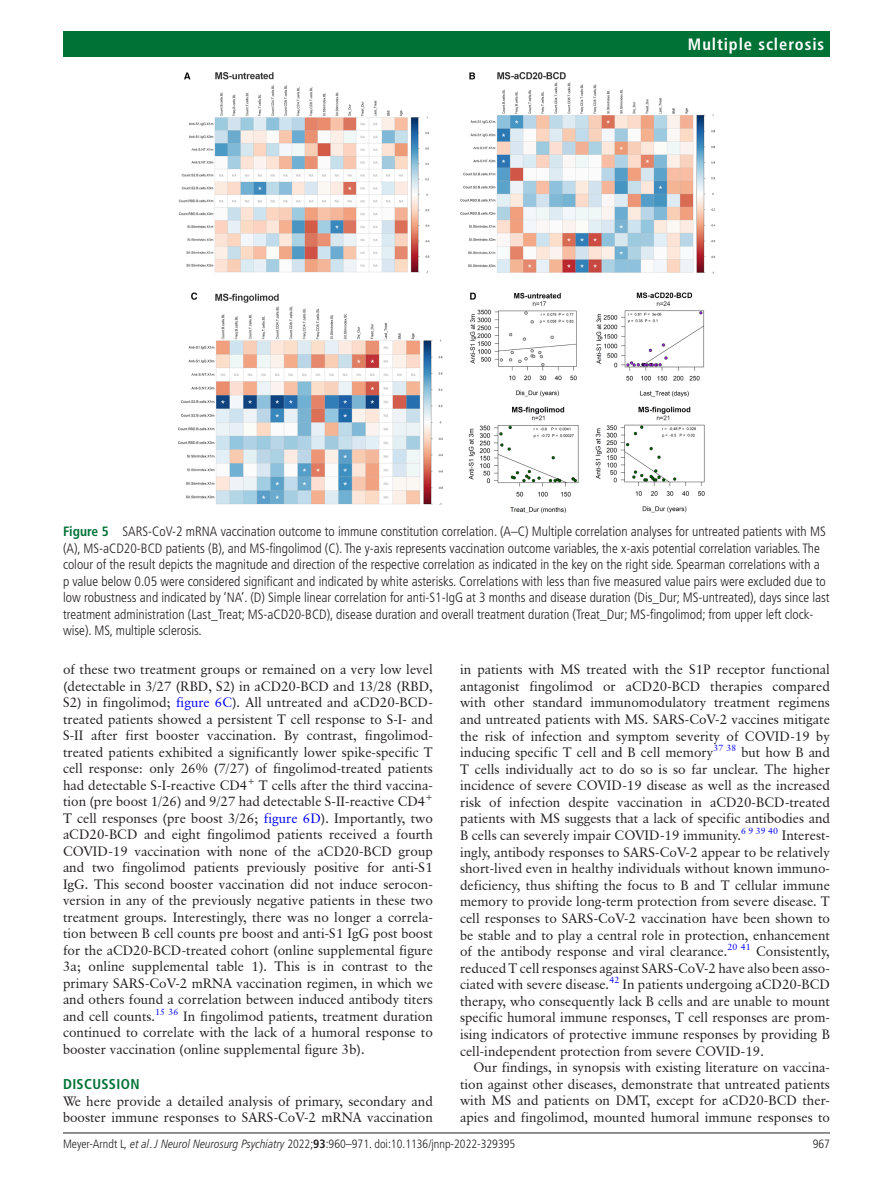
<style>
.page{position:relative;width:893px;height:1191px;background:#fff}
.page>*{position:absolute;margin:0;border:0;box-sizing:border-box;transform-origin:0 0}
.t1{font:700 condensed 16.5px "Frutiger LT Pro";letter-spacing:.055em;color:#fff}
.t2{font:700 condensed 14.25px "Frutiger LT Pro";letter-spacing:.025em;color:#007236}
.t3{font:13.5px/16.6px "Classical Garamond BT";color:#231f20;text-align:justify}
.t4{font:300 condensed 13.5px/16.5px "Frutiger LT Pro";color:#231f20}
.t5{font:300 condensed 12px "Frutiger LT Pro";color:#231f20}
.t6{font:9px "Classical Garamond BT";color:#00f}
.s1{font-weight:700;color:#007236}
.s2{color:#00f}
.s3{font-style:italic}
.s4{font-weight:700}
</style>
<div class="page">
<hr style="left:63px;top:1132px;width:767px;height:1px;background:#231f20">
<div style="left:63px;top:31px;width:767px;height:25px;background:#007236"></div>
<img style="left:178px;top:72px;width:537px;height:440px">
<p class="t1" style="left:688px;top:34px;width:138px">Multiple sclerosis</p>
<p class="t4" style="left:63px;top:523px;width:768px"><span class="s1">Figure 5</span> SARS-CoV-2 mRNA vaccination outcome to immune constitution correlation. (A–C) Multiple correlation analyses for untreated patients with MS (A), MS-aCD20-BCD patients (B), and MS-fingolimod (C). The y-axis represents vaccination outcome variables, the x-axis potential correlation variables. The colour of the result depicts the magnitude and direction of the respective correlation as indicated in the key on the right side. Spearman correlations with a<br>p value below 0.05 were considered significant and indicated by white asterisks. Correlations with less than five measured value pairs were excluded due to low robustness and indicated by ‘NA’. (D) Simple linear correlation for anti-S1-IgG at 3 months and disease duration (Dis_Dur; MS-untreated), days since last treatment administration (Last_Treat; MS-aCD20-BCD), disease duration and overall treatment duration (Treat_Dur; MS-fingolimod; from upper left clock&shy;wise). MS, multiple sclerosis.</p>
<p class="t3" style="left:63px;top:661px;width:371px">of these two treatment groups or remained on a very low level (detectable in 3/27 (RBD, S2) in aCD20-BCD and 13/28 (RBD, S2) in fingolimod; <span class="s2">figure 6C</span>). All untreated and aCD20-BCD&shy;treated patients showed a persistent T cell response to S-I- and S-II after first booster vaccination. By contrast, fingolimod&shy;treated patients exhibited a significantly lower spike-specific T cell response: only 26% (7/27) of fingolimod-treated patients had detectable S-I-reactive CD4<sup>+</sup> T cells after the third vaccina&shy;tion (pre boost 1/26) and 9/27 had detectable S-II-reactive CD4<sup>+ </sup>T cell responses (pre boost 3/26; <span class="s2">figure 6D</span>). Importantly, two aCD20-BCD and eight fingolimod patients received a fourth COVID-19 vaccination with none of the aCD20-BCD group and two fingolimod patients previously positive for anti-S1<br>IgG. This second booster vaccination did not induce serocon&shy;version in any of the previously negative patients in these two treatment groups. Interestingly, there was no longer a correla&shy;tion between B cell counts pre boost and anti-S1 IgG post boost for the aCD20-BCD-treated cohort (online supplemental figure 3a; online supplemental table 1). This is in contrast to the primary SARS-CoV-2 mRNA vaccination regimen, in which we and others found a correlation between induced antibody titers and cell counts.<sup>15</sup> <sup>36</sup> In fingolimod patients, treatment duration continued to correlate with the lack of a humoral response to booster vaccination (online supplemental figure 3b).</p>
<p class="t2" style="left:63px;top:1075px;width:78px">DISCUSSION</p>
<p class="t3" style="left:63px;top:1092px;width:371px">We here provide a detailed analysis of primary, secondary and booster immune responses to SARS-CoV-2 mRNA vaccination</p>
<p class="t3" style="left:460px;top:661px;width:371px">in patients with MS treated with the S1P receptor functional antagonist fingolimod or aCD20-BCD therapies compared with other standard immunomodulatory treatment regimens and untreated patients with MS. SARS-CoV-2 vaccines mitigate the risk of infection and symptom severity of COVID-19 by inducing specific T cell and B cell memory<sup>37</sup> <sup>38</sup> but how B and T cells individually act to do so is so far unclear. The higher incidence of severe COVID-19 disease as well as the increased risk of infection despite vaccination in aCD20-BCD-treated patients with MS suggests that a lack of specific antibodies and B cells can severely impair COVID-19 immunity.</p>
<p class="t6" style="left:741px;top:825px;width:39px">6 9 39 40</p>
<p class="t3" style="left:460px;top:827px;width:371px;text-indent:322px">Interest&shy;ingly, antibody responses to SARS-CoV-2 appear to be relatively short-lived even in healthy individuals without known immuno&shy;deficiency, thus shifting the focus to B and T cellular immune memory to provide long-term protection from severe disease. T cell responses to SARS-CoV-2 vaccination have been shown to be stable and to play a central role in protection, enhancement of the antibody response and viral clearance.<sup>20</sup> <sup>41</sup> Consistently, reduced T cell responses against SARS-CoV-2 have also been asso&shy;ciated with severe disease.</p>
<p class="t6" style="left:609px;top:974px;width:11px">42</p>
<p class="t3" style="left:460px;top:976px;width:371px;text-indent:162px">In patients undergoing aCD20-BCD therapy, who consequently lack B cells and are unable to mount specific humoral immune responses, T cell responses are prom&shy;ising indicators of protective immune responses by providing B cell-independent protection from severe COVID-19.</p>
<p class="t3" style="left:460px;top:1059px;width:371px;text-indent:14px">Our findings, in synopsis with existing literature on vaccina&shy;tion against other diseases, demonstrate that untreated patients with MS and patients on DMT, except for aCD20-BCD ther&shy;apies and fingolimod, mounted humoral immune responses to</p>
<p class="t5" style="left:63px;top:1136px;width:454px">Meyer-Arndt L<span class="s3">, et al</span>. <span class="s3">J Neurol Neurosurg Psychiatry</span> 2022;<span class="s4">93</span>:960–971. doi:10.1136/jnnp-2022-329395</p>
<p class="t5" style="left:813px;top:1136px;width:19px">967</p>
</div>
